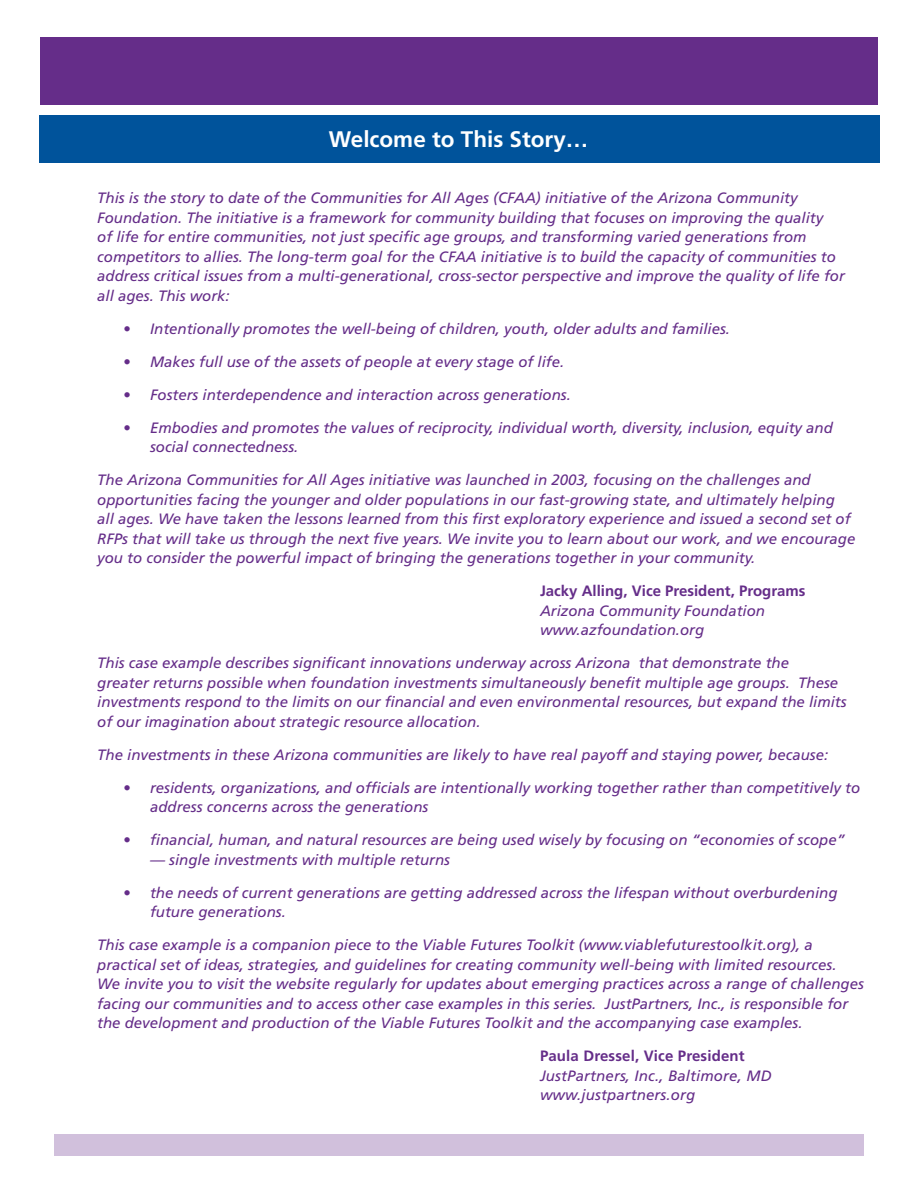
<style>
.page{position:relative;width:918px;height:1188px;background:#fff}
.page>*{position:absolute;margin:0;border:0;box-sizing:border-box;transform-origin:0 0}
.t1{font:700 22.5px "Frutiger";color:#fff}
.t2{font:italic 15px/19.5px "Frutiger";color:#652d89}
.t3{font:700 15px "Frutiger";color:#652d89}
</style>
<div class="page">
<div style="left:40px;top:38px;width:838px;height:67px;background:#652d89"></div>
<div style="left:54px;top:1134px;width:810px;height:22px;background:#d1c0dc"></div>
<div style="left:39px;top:116px;width:841px;height:47px;background:#00539b"></div>
<h1 class="t1" style="left:329px;top:126px;width:261px">Welcome to This Story…</h1>
<p class="t2" style="left:97px;top:188px;width:749px">This is the story to date of the Communities for All Ages (CFAA) initiative of the Arizona Community Foundation. The initiative is a framework for community building that focuses on improving the quality<br>of life for entire communities, not just specific age groups, and transforming varied generations from competitors to allies. The long-term goal for the CFAA initiative is to build the capacity of communities to address critical issues from a multi-generational, cross-sector perspective and improve the quality of life for all ages. This work:</p>
<p class="t2" style="left:123px;top:319px;width:609px">• Intentionally promotes the well-being of children, youth, older adults and families.</p>
<p class="t2" style="left:123px;top:352px;width:443px">• Makes full use of the assets of people at every stage of life.</p>
<p class="t2" style="left:123px;top:385px;width:449px">• Fosters interdependence and interaction across generations.</p>
<p class="t2" style="left:150px;top:418px;width:684px;text-indent:-27px">• Embodies and promotes the values of reciprocity, individual worth, diversity, inclusion, equity and social connectedness.</p>
<p class="t2" style="left:97px;top:470px;width:760px">The Arizona Communities for All Ages initiative was launched in 2003, focusing on the challenges and opportunities facing the younger and older populations in our fast-growing state, and ultimately helping<br>all ages. We have taken the lessons learned from this first exploratory experience and issued a second set of RFPs that will take us through the next five years. We invite you to learn about our work, and we encourage you to consider the powerful impact of bringing the generations together in your community.</p>
<p class="t3" style="left:540px;top:582px;width:267px">Jacky Alling, Vice President, Programs</p>
<p class="t2" style="left:540px;top:601px;width:227px">Arizona Community Foundation www.azfoundation.org</p>
<p class="t2" style="left:97px;top:653px;width:751px">This case example describes significant innovations underway across Arizona that demonstrate the<br>greater returns possible when foundation investments simultaneously benefit multiple age groups. These investments respond to the limits on our financial and even environmental resources, but expand the limits of our imagination about strategic resource allocation.</p>
<p class="t2" style="left:97px;top:745px;width:733px">The investments in these Arizona communities are likely to have real payoff and staying power, because:</p>
<p class="t2" style="left:150px;top:778px;width:712px;text-indent:-27px">• residents, organizations, and officials are intentionally working together rather than competitively to address concerns across the generations</p>
<p class="t2" style="left:123px;top:830px;width:724px">• financial, human, and natural resources are being used wisely by focusing on “economies of scope”</p>
<p class="t2" style="left:150px;top:850px;width:302px">— single investments with multiple returns</p>
<p class="t2" style="left:150px;top:883px;width:689px;text-indent:-27px">• the needs of current generations are getting addressed across the lifespan without overburdening future generations.</p>
<p class="t2" style="left:97px;top:935px;width:768px">This case example is a companion piece to the Viable Futures Toolkit (www.viablefuturestoolkit.org), a practical set of ideas, strategies, and guidelines for creating community well-being with limited resources.<br>We invite you to visit the website regularly for updates about emerging practices across a range of challenges facing our communities and to access other case examples in this series. JustPartners, Inc., is responsible for the development and production of the Viable Futures Toolkit and the accompanying case examples.</p>
<p class="t3" style="left:540px;top:1047px;width:206px">Paula Dressel, Vice President</p>
<p class="t2" style="left:540px;top:1066px;width:233px">JustPartners, Inc., Baltimore, MD www.justpartners.org</p>
</div>
